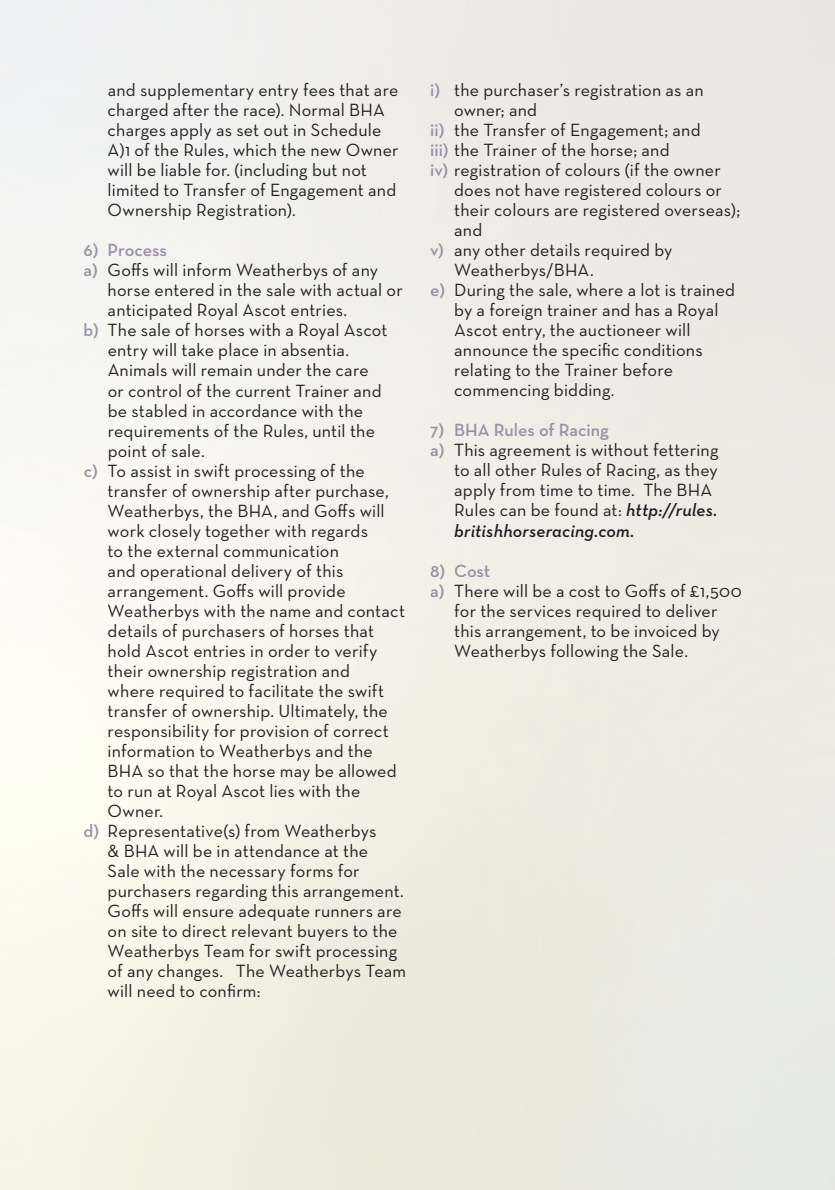
<style>
.page{position:relative;width:835px;height:1190px;background:#fff}
.page>*{position:absolute;margin:0;border:0;box-sizing:border-box;transform-origin:0 0}
.t1{font:18px/20px "Neutra Text";letter-spacing:.01em;color:#231f20}
.t2{font:600 18px "Neutra Text";letter-spacing:-.005em;color:#9b90a4}
.t3{font:italic 600 18px "Neutra Text";letter-spacing:.01em;color:#231f20}
.s1{font-weight:600;color:#9b90a4}
.s2{font-weight:600;font-style:italic}
</style>
<div class="page">
<p class="t1" style="left:108px;top:80px;width:293px">and supplementary entry fees that are charged after the race). Normal BHA charges apply as set out in Schedule A)1 of the Rules, which the new Owner will be liable for. (including but not limited to Transfer of Engagement and Ownership Registration).</p>
<p class="t2" style="left:84px;top:239px;width:85px">6) Process</p>
<p class="t1" style="left:84px;top:260px;width:296px"><span class="s1">a)</span> Goffs will inform Weatherbys of any</p>
<p class="t1" style="left:108px;top:280px;width:297px">horse entered in the sale with actual or</p>
<p class="t1" style="left:108px;top:300px;width:241px">anticipated Royal Ascot entries.</p>
<p class="t1" style="left:84px;top:320px;width:305px"><span class="s1">b)</span> The sale of horses with a Royal Ascot</p>
<p class="t1" style="left:108px;top:340px;width:243px">entry will take place in absentia.</p>
<p class="t1" style="left:108px;top:360px;width:262px">Animals will remain under the care</p>
<p class="t1" style="left:108px;top:380px;width:275px">or control of the current Trainer and</p>
<p class="t1" style="left:108px;top:400px;width:257px">be stabled in accordance with the</p>
<p class="t1" style="left:108px;top:420px;width:269px">requirements of the Rules, until the</p>
<p class="t1" style="left:108px;top:440px;width:99px">point of sale.</p>
<p class="t1" style="left:84px;top:460px;width:283px"><span class="s1">c)</span> To assist in swift processing of the</p>
<p class="t1" style="left:108px;top:480px;width:283px">transfer of ownership after purchase,</p>
<p class="t1" style="left:108px;top:500px;width:279px">Weatherbys, the BHA, and Goffs will</p>
<p class="t1" style="left:108px;top:520px;width:262px">work closely together with regards</p>
<p class="t1" style="left:108px;top:540px;width:233px">to the external communication</p>
<p class="t1" style="left:108px;top:560px;width:237px">and operational delivery of this</p>
<p class="t1" style="left:108px;top:580px;width:240px">arrangement. Goffs will provide</p>
<p class="t1" style="left:108px;top:600px;width:299px">Weatherbys with the name and contact</p>
<p class="t1" style="left:108px;top:620px;width:268px">details of purchasers of horses that</p>
<p class="t1" style="left:108px;top:640px;width:271px">hold Ascot entries in order to verify</p>
<p class="t1" style="left:108px;top:660px;width:244px">their ownership registration and</p>
<p class="t1" style="left:108px;top:680px;width:278px">where required to facilitate the swift</p>
<p class="t1" style="left:108px;top:700px;width:282px">transfer of ownership. Ultimately, the</p>
<p class="t1" style="left:108px;top:720px;width:283px">responsibility for provision of correct</p>
<p class="t1" style="left:108px;top:740px;width:267px">information to Weatherbys and the</p>
<p class="t1" style="left:108px;top:760px;width:291px">BHA so that the horse may be allowed</p>
<p class="t1" style="left:108px;top:780px;width:254px">to run at Royal Ascot lies with the</p>
<p class="t1" style="left:108px;top:800px;width:57px">Owner.</p>
<p class="t1" style="left:84px;top:820px;width:294px"><span class="s1">d)</span> Representative(s) from Weatherbys</p>
<p class="t1" style="left:108px;top:840px;width:262px">&amp; BHA will be in attendance at the</p>
<p class="t1" style="left:108px;top:860px;width:254px">Sale with the necessary forms for</p>
<p class="t1" style="left:108px;top:880px;width:298px">purchasers regarding this arrangement.</p>
<p class="t1" style="left:108px;top:900px;width:295px">Goffs will ensure adequate runners are</p>
<p class="t1" style="left:108px;top:920px;width:291px">on site to direct relevant buyers to the</p>
<p class="t1" style="left:108px;top:940px;width:291px">Weatherbys Team for swift processing</p>
<p class="t1" style="left:108px;top:960px;width:300px">of any changes. The Weatherbys Team</p>
<p class="t1" style="left:108px;top:980px;width:155px">will need to confirm:</p>
<p class="t1" style="left:430px;top:80px;width:275px"><span class="s1">i)</span> the purchaser’s registration as an</p>
<p class="t1" style="left:454px;top:100px;width:84px">owner; and</p>
<p class="t1" style="left:430px;top:120px;width:272px"><span class="s1">ii)</span> the Transfer of Engagement; and</p>
<p class="t1" style="left:430px;top:140px;width:241px"><span class="s1">iii)</span> the Trainer of the horse; and</p>
<p class="t1" style="left:430px;top:160px;width:292px"><span class="s1">iv)</span> registration of colours (if the owner</p>
<p class="t1" style="left:454px;top:180px;width:269px">does not have registered colours or</p>
<p class="t1" style="left:454px;top:200px;width:287px">their colours are registered overseas);</p>
<p class="t1" style="left:454px;top:220px;width:30px">and</p>
<p class="t1" style="left:430px;top:240px;width:244px"><span class="s1">v)</span> any other details required by</p>
<p class="t1" style="left:454px;top:260px;width:141px">Weatherbys/BHA.</p>
<p class="t1" style="left:430px;top:280px;width:306px"><span class="s1">e)</span> During the sale, where a lot is trained</p>
<p class="t1" style="left:454px;top:300px;width:266px">by a foreign trainer and has a Royal</p>
<p class="t1" style="left:454px;top:320px;width:238px">Ascot entry, the auctioneer will</p>
<p class="t1" style="left:454px;top:340px;width:250px">announce the specific conditions</p>
<p class="t1" style="left:454px;top:360px;width:220px">relating to the Trainer before</p>
<p class="t1" style="left:454px;top:380px;width:162px">commencing bidding.</p>
<p class="t2" style="left:430px;top:419px;width:180px">7) BHA Rules of Racing</p>
<p class="t1" style="left:430px;top:440px;width:290px"><span class="s1">a)</span> This agreement is without fettering</p>
<p class="t1" style="left:454px;top:460px;width:265px">to all other Rules of Racing, as they</p>
<p class="t1" style="left:454px;top:480px;width:260px">apply from time to time. The BHA</p>
<p class="t1" style="left:454px;top:500px;width:265px">Rules can be found at: <span class="s2">http://rules.</span></p>
<p class="t3" style="left:454px;top:519px;width:182px">britishhorseracing.com.</p>
<p class="t2" style="left:430px;top:559px;width:62px">8) Cost</p>
<p class="t1" style="left:430px;top:580px;width:313px"><span class="s1">a)</span> There will be a cost to Goffs of £1,500</p>
<p class="t1" style="left:454px;top:600px;width:265px">for the services required to deliver</p>
<p class="t1" style="left:454px;top:620px;width:267px">this arrangement, to be invoiced by</p>
<p class="t1" style="left:454px;top:640px;width:235px">Weatherbys following the Sale.</p>
</div>
